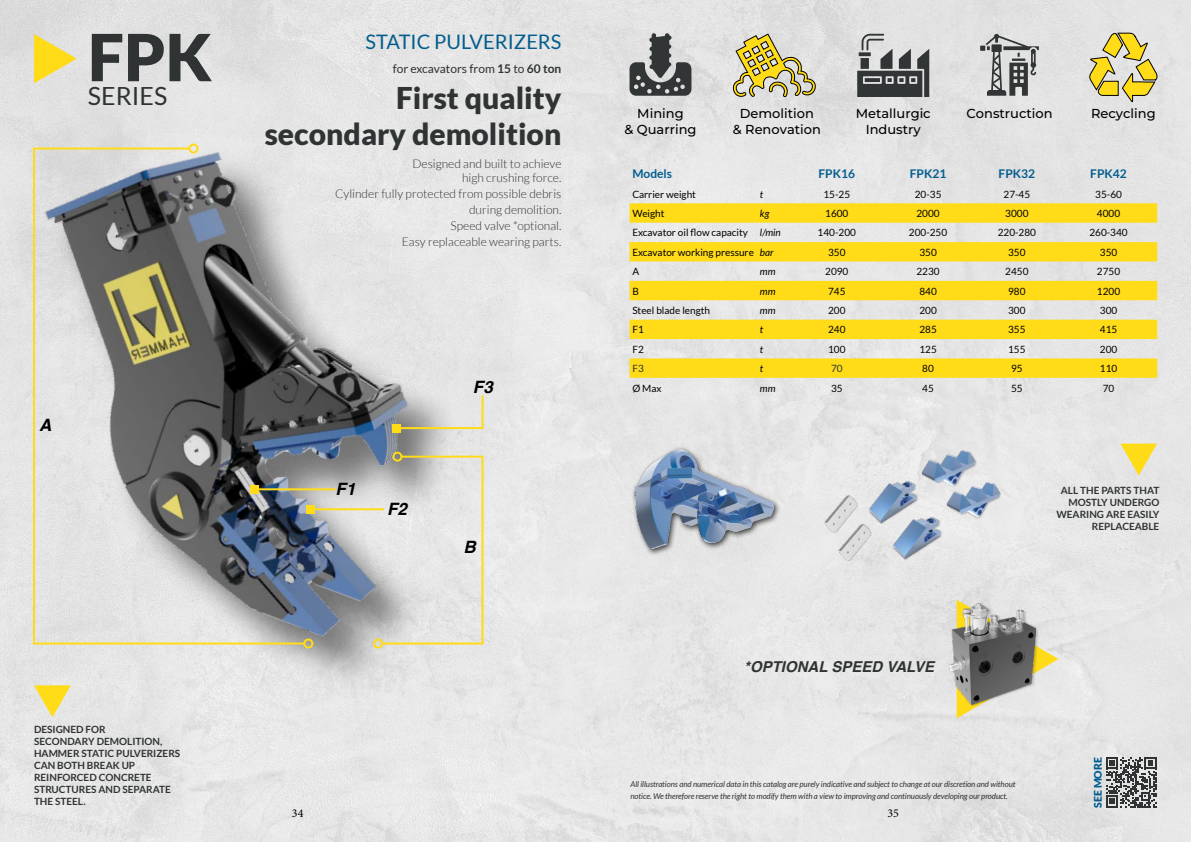
<style>
.page{position:relative;width:1191px;height:842px;background:#fff}
.page>*{position:absolute;margin:0;border:0;box-sizing:border-box;transform-origin:0 0}
.t1{font:900 65px "Lato";color:#303333}
.t2{font:900 30px/36px "Lato";color:#303333;text-align:right}
.t3{font:25px "Lato";color:#303333}
.t4{font:20px "Lato";color:#025d8e}
.t5{font:italic 700 17px "Helvetica";color:#000}
.t6{font:italic 700 15px "Helvetica";color:#303333}
.t7{font:100 13px/15.6px "Montserrat";color:#000;text-align:center}
.t8{font:300 12px/15.8px "Lato";color:#303333;text-align:right}
.t9{font:12px "Lato";color:#303333}
.t10{font:700 12px "Lato";color:#025d8e}
.t11{font:12px "Minion Pro";color:#000}
.t12{font:900 10.5px "Lato";color:#025d8e}
.t13{font:10px "Lato";color:#000}
.t14{font:700 10px/12px "Lato";color:#303333}
.t15{font:italic 10px "Lato";color:#000}
.t16{font:10px "Lato";color:#303333}
.t17{font:italic 8px/12px "Lato";letter-spacing:-.01em;color:#303333}
.s1{font-weight:700}
.s2{font-style:italic}
</style>
<div class="page">
<img style="left:0;top:0;width:1191px;height:842px">
<svg style="left:34px;top:34px;width:43px;height:49px;background:#efdd7c"></svg>
<img style="left:41px;top:124px;width:452px;height:596px">
<svg style="left:34px;top:685px;width:37px;height:32px"></svg>
<hr style="left:33px;top:149px;width:2px;height:494px;background:#ffdb18">
<hr style="left:34px;top:642px;width:270px;height:2px;background:#ffdb18">
<div style="left:303px;top:638px;width:10px;height:10px;border:2px solid #ffdb18;border-radius:50%"></div>
<hr style="left:382px;top:642px;width:100px;height:2px;background:#ffdb18">
<div style="left:373px;top:638px;width:10px;height:10px;border:2px solid #ffdb18;border-radius:50%"></div>
<hr style="left:481px;top:457px;width:2px;height:186px;background:#ffdb18">
<hr style="left:401px;top:456px;width:81px;height:2px;background:#ffdb18">
<div style="left:392px;top:452px;width:10px;height:10px;border:2px solid #ffdb18;border-radius:50%"></div>
<hr style="left:254px;top:488px;width:80px;height:2px;background:#ffdb18">
<div style="left:250px;top:485px;width:8px;height:8px;background:#ffdb18"></div>
<hr style="left:310px;top:508px;width:73px;height:2px;background:#ffdb18">
<div style="left:306px;top:505px;width:8px;height:8px;background:#ffdb18"></div>
<hr style="left:396px;top:427px;width:86px;height:2px;background:#ffdb18">
<div style="left:392px;top:424px;width:8px;height:8px;background:#ffdb18"></div>
<hr style="left:481px;top:396px;width:2px;height:32px;background:#ffdb18">
<hr style="left:34px;top:148px;width:155px;height:2px;background:#ffdb18">
<div style="left:188px;top:144px;width:10px;height:10px;border:2px solid #ffdb18;border-radius:50%"></div>
<svg style="left:1035px;top:600px;width:23px;height:118px;background:#e9e5d2"></svg>
<svg style="left:733px;top:33px;width:82px;height:64px;background:#c7be8c"></svg>
<svg style="left:980px;top:34px;width:58px;height:62px;background:#a4a5a5"></svg>
<svg style="left:857px;top:34px;width:72px;height:63px;background:#848586"></svg>
<svg style="left:629px;top:33px;width:62px;height:63px;background:#828484"></svg>
<svg style="left:1089px;top:33px;width:68px;height:69px;background:#d5c77f"></svg>
<div style="left:824px;top:494px;width:35px;height:39px;background:#e9e9e9"></div>
<img style="left:823px;top:494px;width:35px;height:39px">
<div style="left:837px;top:523px;width:36px;height:38px;background:#e3e3e3"></div>
<img style="left:837px;top:522px;width:35px;height:39px">
<div style="left:868px;top:480px;width:51px;height:44px;background:#000;opacity:.2"></div>
<img style="left:868px;top:480px;width:49px;height:43px">
<div style="left:892px;top:516px;width:51px;height:44px;background:#000;opacity:.2"></div>
<img style="left:892px;top:516px;width:49px;height:43px">
<div style="left:922px;top:449px;width:56px;height:38px;background:#e7e7e7"></div>
<img style="left:920px;top:449px;width:57px;height:37px">
<div style="left:946px;top:481px;width:56px;height:38px;background:#eaeaea"></div>
<img style="left:944px;top:481px;width:57px;height:37px">
<div style="left:630px;top:446px;width:150px;height:110px;background:#000;opacity:.75"></div>
<img style="left:630px;top:444px;width:147px;height:112px">
<svg style="left:1120px;top:444px;width:37px;height:31px"></svg>
<div style="left:948px;top:602px;width:91px;height:105px;background:#000;opacity:.2"></div>
<img style="left:917px;top:600px;width:118px;height:121px">
<svg style="left:1106px;top:757px;width:50px;height:50px;background:#7e8080"></svg>
<svg style="left:629px;top:203px;width:528px;height:175px;background:#f3df73"></svg>
<h1 class="t1" style="left:88px;top:17px;width:126px">FPK</h1>
<h3 class="t3" style="left:88px;top:81px;width:81px">SERIES</h3>
<h3 class="t5" style="left:39px;top:418px;width:14px">A</h3>
<p class="t14" style="left:34px;top:723px;width:148px">DESIGNED FOR<br>SECONDARY DEMOLITION,<br>HAMMER STATIC PULVERIZERS<br>CAN BOTH BREAK UP<br>REINFORCED CONCRETE<br>STRUCTURES AND SEPARATE<br>THE STEEL.</p>
<h3 class="t4" style="left:365px;top:30px;width:197px">STATIC PULVERIZERS</h3>
<h2 class="t2" style="left:265px;top:80px;width:298px">First quality secondary demolition</h2>
<p class="t9" style="left:393px;top:61px;width:170px">for excavators from <span class="s1">15</span> to <span class="s1">60 ton</span></p>
<p class="t8" style="left:412px;top:156px;width:150px;line-height:14.4px">Designed and built to achieve high crushing force.</p>
<p class="t8" style="left:335px;top:186px;width:228px">Cylinder fully protected from possible debris during demolition.<br>Speed valve *optional.<br>Easy replaceable wearing parts.</p>
<h3 class="t5" style="left:335px;top:482px;width:21px">F1</h3>
<h3 class="t5" style="left:387px;top:502px;width:21px">F2</h3>
<h3 class="t5" style="left:473px;top:380px;width:21px">F3</h3>
<h3 class="t5" style="left:463px;top:540px;width:14px">B</h3>
<h3 class="t7" style="left:624px;top:106px;width:74px">Mining<br>&amp; Quarring</h3>
<h3 class="t7" style="left:733px;top:106px;width:90px">Demolition<br>&amp; Renovation</h3>
<h3 class="t7" style="left:855px;top:106px;width:76px">Metallurgic<br>Industry</h3>
<h3 class="t7" style="left:966px;top:106px;width:88px">Construction</h3>
<h3 class="t7" style="left:1091px;top:106px;width:66px">Recycling</h3>
<p class="t10" style="left:632px;top:166px;width:41px">Models</p>
<p class="t10" style="left:818px;top:166px;width:38px">FPK16</p>
<p class="t10" style="left:910px;top:166px;width:38px">FPK21</p>
<p class="t10" style="left:998px;top:166px;width:38px">FPK32</p>
<p class="t10" style="left:1090px;top:166px;width:38px">FPK42</p>
<p class="t13" style="left:632px;top:188px;width:65px">Carrier weight</p>
<p class="t15" style="left:760px;top:188px;width:5px">t</p>
<p class="t13" style="left:823px;top:188px;width:28px">15-25</p>
<p class="t13" style="left:914px;top:188px;width:28px">20-35</p>
<p class="t13" style="left:1003px;top:188px;width:28px">27-45</p>
<p class="t13" style="left:1095px;top:188px;width:28px">35-60</p>
<p class="t13" style="left:632px;top:207px;width:34px">Weight</p>
<p class="t15" style="left:760px;top:207px;width:11px">kg</p>
<p class="t13" style="left:825px;top:207px;width:25px">1600</p>
<p class="t13" style="left:916px;top:207px;width:25px">2000</p>
<p class="t13" style="left:1005px;top:207px;width:25px">3000</p>
<p class="t13" style="left:1097px;top:207px;width:25px">4000</p>
<p class="t13" style="left:632px;top:227px;width:150px">Excavator oil flow capacity <span class="s2">l/min</span></p>
<p class="t13" style="left:817px;top:227px;width:40px">140-200</p>
<p class="t13" style="left:909px;top:227px;width:40px">200-250</p>
<p class="t13" style="left:997px;top:227px;width:40px">220-280</p>
<p class="t13" style="left:1089px;top:227px;width:40px">260-340</p>
<p class="t13" style="left:632px;top:246px;width:143px">Excavator working pressure <span class="s2">bar</span></p>
<p class="t13" style="left:828px;top:246px;width:19px">350</p>
<p class="t13" style="left:919px;top:246px;width:19px">350</p>
<p class="t13" style="left:1008px;top:246px;width:19px">350</p>
<p class="t13" style="left:1099px;top:246px;width:19px">350</p>
<p class="t13" style="left:632px;top:265px;width:8px">A</p>
<p class="t15" style="left:760px;top:265px;width:17px">mm</p>
<p class="t13" style="left:825px;top:265px;width:25px">2090</p>
<p class="t13" style="left:916px;top:265px;width:25px">2230</p>
<p class="t13" style="left:1005px;top:265px;width:25px">2450</p>
<p class="t13" style="left:1097px;top:265px;width:25px">2750</p>
<p class="t13" style="left:632px;top:285px;width:8px">B</p>
<p class="t15" style="left:760px;top:285px;width:17px">mm</p>
<p class="t13" style="left:828px;top:285px;width:19px">745</p>
<p class="t13" style="left:919px;top:285px;width:19px">840</p>
<p class="t13" style="left:1008px;top:285px;width:19px">980</p>
<p class="t13" style="left:1097px;top:285px;width:25px">1200</p>
<p class="t13" style="left:632px;top:304px;width:79px">Steel blade length</p>
<p class="t15" style="left:760px;top:304px;width:17px">mm</p>
<p class="t13" style="left:828px;top:304px;width:19px">200</p>
<p class="t13" style="left:919px;top:304px;width:19px">200</p>
<p class="t13" style="left:1008px;top:304px;width:19px">300</p>
<p class="t13" style="left:1099px;top:304px;width:19px">300</p>
<p class="t13" style="left:632px;top:323px;width:13px">F1</p>
<p class="t15" style="left:760px;top:323px;width:5px">t</p>
<p class="t13" style="left:828px;top:323px;width:19px">240</p>
<p class="t13" style="left:919px;top:323px;width:19px">285</p>
<p class="t13" style="left:1008px;top:323px;width:19px">355</p>
<p class="t13" style="left:1099px;top:323px;width:19px">415</p>
<p class="t13" style="left:632px;top:343px;width:13px">F2</p>
<p class="t15" style="left:760px;top:343px;width:5px">t</p>
<p class="t13" style="left:828px;top:343px;width:19px">100</p>
<p class="t13" style="left:919px;top:343px;width:19px">125</p>
<p class="t13" style="left:1008px;top:343px;width:19px">155</p>
<p class="t13" style="left:1099px;top:343px;width:19px">200</p>
<p class="t16" style="left:632px;top:362px;width:13px">F3</p>
<p class="t15" style="left:760px;top:362px;width:5px">t</p>
<p class="t16" style="left:831px;top:362px;width:13px">70</p>
<p class="t13" style="left:922px;top:362px;width:13px">80</p>
<p class="t13" style="left:1011px;top:362px;width:13px">95</p>
<p class="t13" style="left:1099px;top:362px;width:19px">110</p>
<p class="t13" style="left:632px;top:382px;width:31px">Ø Max</p>
<p class="t15" style="left:760px;top:382px;width:17px">mm</p>
<p class="t13" style="left:831px;top:382px;width:13px">35</p>
<p class="t13" style="left:922px;top:382px;width:13px">45</p>
<p class="t13" style="left:1011px;top:382px;width:13px">55</p>
<p class="t13" style="left:1102px;top:382px;width:13px">70</p>
<h3 class="t6" style="left:744px;top:660px;width:192px">*OPTIONAL SPEED VALVE</h3>
<p class="t14" style="left:1056px;top:484px;width:104px;text-align:right">ALL THE PARTS THAT<br>MOSTLY UNDERGO<br>WEARING ARE EASILY<br>REPLACEABLE</p>
<p class="t17" style="left:630px;top:778px;width:386px">All illustrations and numerical data in this catalog are purely indicative and subject to change at our discretion and without notice. We therefore reserve the right to modify them with a view to improving and continuously developing our product.</p>
<p class="t11" style="left:292px;top:805px;width:13px">34</p>
<p class="t11" style="left:887px;top:805px;width:13px">35</p>
<p class="t12" style="left:1091px;top:808px;width:52px;rotate:-90deg">SEE MORE</p>
</div>
